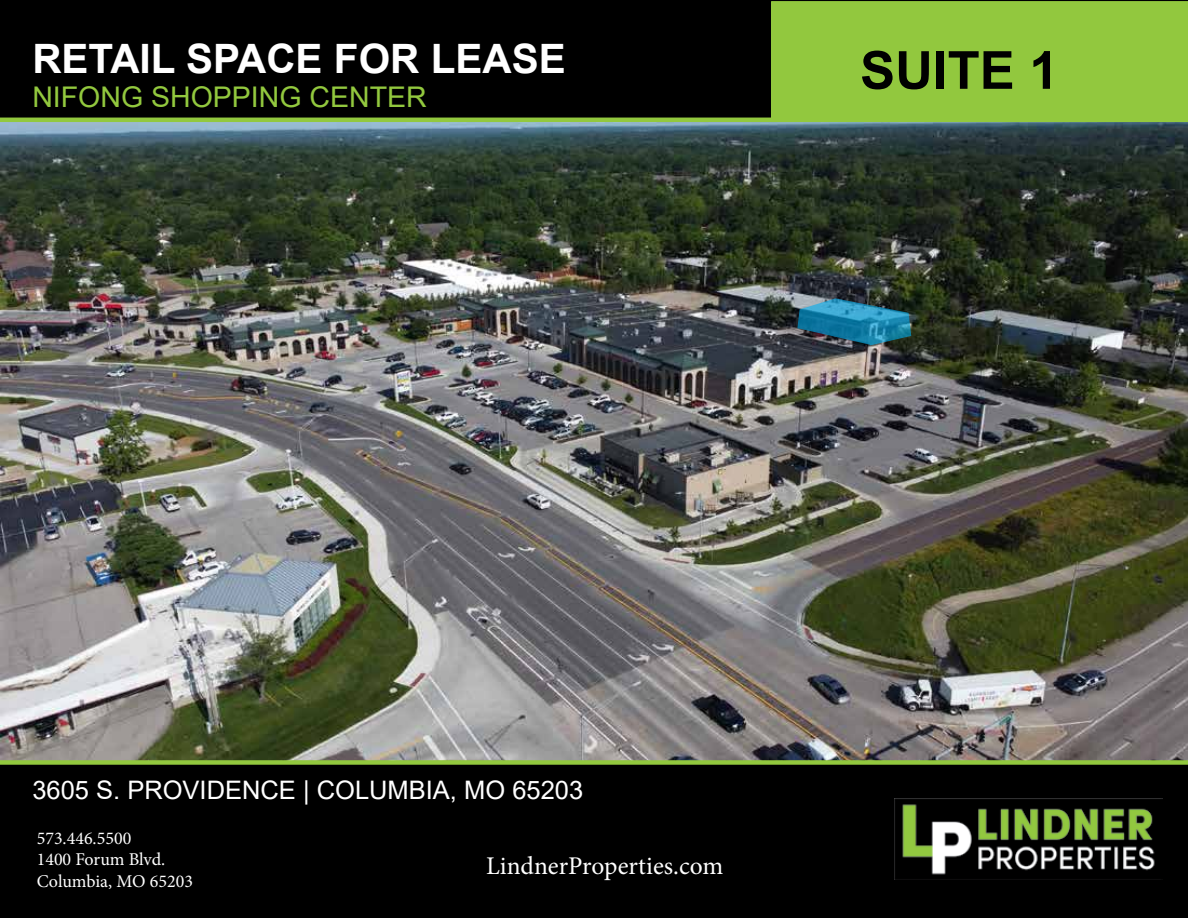
<style>
.page{position:relative;width:1188px;height:918px;background:#fff}
.page>*{position:absolute;margin:0;border:0;box-sizing:border-box;transform-origin:0 0}
.t1{font:700 52.5px "Arial";color:#000}
.t2{font:700 40.5px "Arial";color:#fff}
.t3{font:28.5px "Arial";color:#92c83e}
.t4{font:25.5px "Arial";color:#fff}
.t5{font:25.5px "Minion Pro";color:#fff}
.t6{font:18px/21.6px "Minion Pro";color:#fff}
</style>
<div class="page">
<div style="left:1px;top:1px;width:1186px;height:916px;background:#000"></div>
<img style="left:0;top:122px;width:1188px;height:638px">
<img style="left:894px;top:799px;width:267px;height:81px">
<hr style="left:0;top:118px;width:1188px;height:4px;background:#92c83e">
<div style="left:0;top:760px;width:1188px;height:5px;background:#92c83e"></div>
<div style="left:771px;top:1px;width:417px;height:117px;background:#92c83e"></div>
<img style="left:796px;top:298px;width:116px;height:48px">
<h2 class="t2" style="left:32px;top:30px;width:535px">RETAIL SPACE FOR LEASE</h2>
<h3 class="t3" style="left:32px;top:77px;width:396px">NIFONG SHOPPING CENTER</h3>
<h1 class="t1" style="left:860px;top:33px;width:200px">SUITE 1</h1>
<h3 class="t4" style="left:32px;top:773px;width:552px">3605 S. PROVIDENCE | COLUMBIA, MO 65203</h3>
<p class="t6" style="left:37px;top:827px;width:158px">573.446.5500<br>1400 Forum Blvd.<br>Columbia, MO 65203</p>
<h3 class="t5" style="left:486px;top:849px;width:239px">LindnerProperties.com</h3>
</div>
